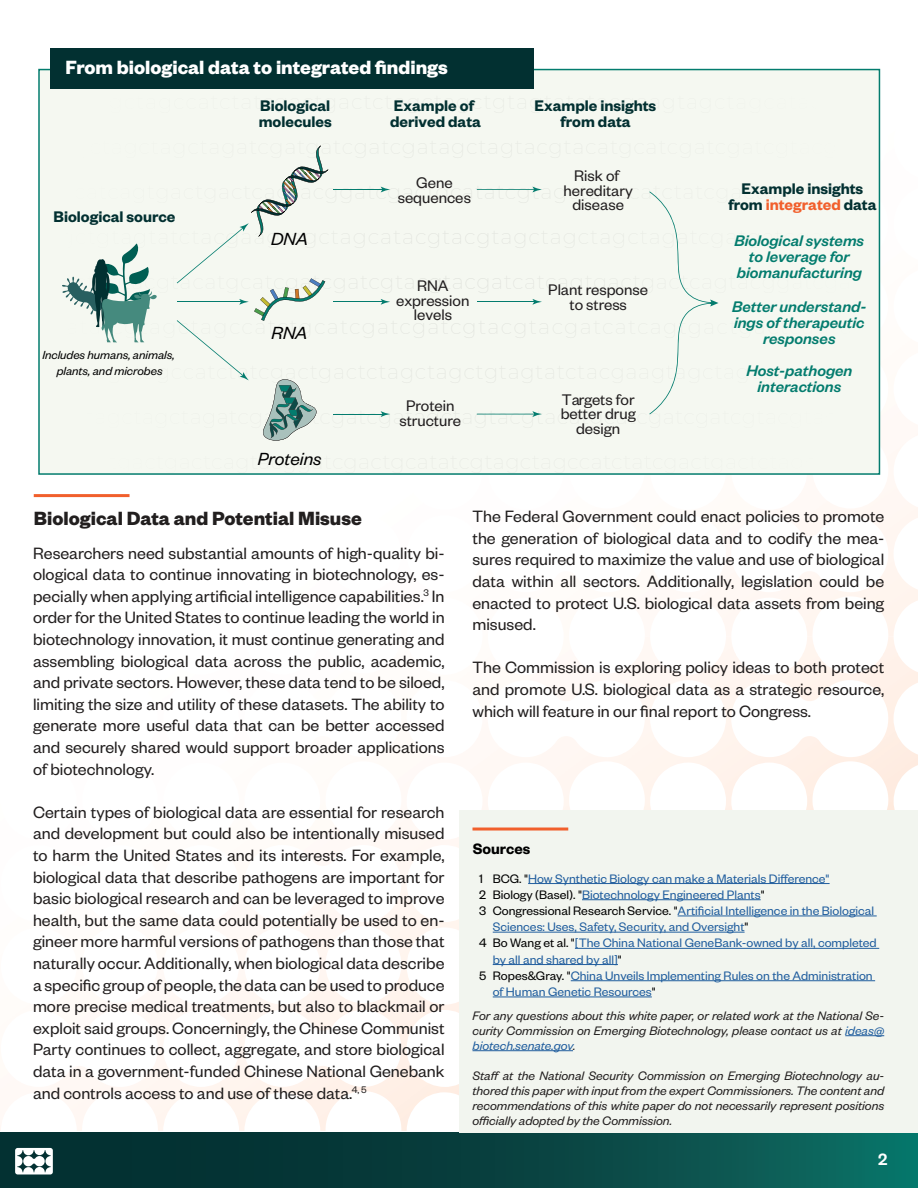
<style>
.page{position:relative;width:918px;height:1188px;background:#fff}
.page>*{position:absolute;margin:0;border:0;box-sizing:border-box;transform-origin:0 0}
.t1{font:700 21px "Founders Grotesk";color:#fff}
.t2{font:700 21px "Founders Grotesk";color:#221f1f}
.t3{font:italic 19.35px "Founders Grotesk";color:#000}
.t4{font:18px/21.6px "Founders Grotesk";color:#221f1f;text-align:justify}
.t5{font:500 18px "Founders Grotesk";color:#fff}
.t6{font:16.95px/14.5px "Founders Grotesk";color:#221f20;text-align:center}
.t7{font:italic 500 16.95px/16px "Founders Grotesk";color:#037c6e;text-align:center}
.t8{font:600 16.95px/15.9px "Founders Grotesk";color:#023031;text-align:center}
.t9{font:600 16.5px "Founders Grotesk";color:#000}
.t10{font:13.5px "Founders Grotesk";color:#215e9e}
.t11{font:italic 13.5px/15px "Founders Grotesk";color:#221f1f;text-align:justify}
.t12{font:italic 12.9px/15.5px "Founders Grotesk";color:#000;text-align:center}
.s1{color:#f15f2c}
.s2{color:#000}
.s3{color:#215e9e}
</style>
<div class="page">
<img style="left:625px;top:655px;width:293px;height:155px">
<img style="left:880px;top:118px;width:1px;height:23px">
<img style="left:533px;top:48px;width:41px;height:21px">
<svg style="left:0;top:1132px;width:918px;height:56px"></svg>
<svg style="left:15px;top:1148px;width:38px;height:26px"></svg>
<div style="left:459px;top:810px;width:459px;height:322px;background:#f2f5ef"></div>
<hr style="left:845px;top:1035px;width:39px;height:1px;background:#215e9e">
<hr style="left:472px;top:1050px;width:101px;height:1px;background:#215e9e">
<hr style="left:472px;top:828px;width:96px;height:3px;background:#f15f2c">
<hr style="left:34px;top:494px;width:96px;height:3px;background:#f15f2c">
<hr style="left:528px;top:883px;width:302px;height:1px;background:#215e9e">
<hr style="left:582px;top:899px;width:179px;height:1px;background:#215e9e">
<hr style="left:678px;top:916px;width:199px;height:1px;background:#215e9e">
<hr style="left:493px;top:932px;width:252px;height:1px;background:#215e9e">
<hr style="left:575px;top:948px;width:304px;height:1px;background:#215e9e">
<hr style="left:493px;top:964px;width:125px;height:1px;background:#215e9e">
<hr style="left:571px;top:980px;width:304px;height:1px;background:#215e9e">
<hr style="left:493px;top:997px;width:159px;height:1px;background:#215e9e">
<div style="left:38px;top:69px;width:842px;height:406px;background:#f5f8f1;border:2px solid #037c6e"></div>
<div style="left:50px;top:48px;width:483px;height:41px;background:#023031"></div>
<svg style="left:477px;top:411px;width:65px;height:6px"></svg>
<hr style="left:333px;top:414px;width:51px;height:1px;background:#037c6e">
<svg style="left:381px;top:411px;width:9px;height:6px"></svg>
<hr style="left:477px;top:301px;width:59px;height:1px;background:#037c6e">
<svg style="left:532px;top:299px;width:10px;height:6px"></svg>
<hr style="left:333px;top:301px;width:51px;height:1px;background:#037c6e">
<svg style="left:381px;top:299px;width:9px;height:6px"></svg>
<svg style="left:477px;top:187px;width:65px;height:5px"></svg>
<hr style="left:333px;top:189px;width:51px;height:1px;background:#037c6e">
<svg style="left:381px;top:187px;width:9px;height:5px"></svg>
<svg style="left:177px;top:146px;width:151px;height:295px"></svg>
<svg style="left:649px;top:191px;width:69px;height:223px"></svg>
<svg style="left:62px;top:243px;width:95px;height:100px"></svg>
<p class="t1" style="left:65px;top:54px;width:384px">From biological data to integrated findings</p>
<p class="t8" style="left:54px;top:207px;width:123px">Biological source</p>
<p class="t12" style="left:42px;top:347px;width:134px">Includes humans, animals, plants, and microbes</p>
<p class="t8" style="left:259px;top:97px;width:75px;text-align:left">Biological molecules</p>
<p class="t3" style="left:271px;top:227px;width:39px">DNA</p>
<p class="t3" style="left:272px;top:321px;width:38px">RNA</p>
<p class="t3" style="left:258px;top:447px;width:65px">Proteins</p>
<p class="t8" style="left:390px;top:97px;width:92px;text-align:left">Example of derived data</p>
<p class="t6" style="left:398px;top:174px;width:75px">Gene sequences</p>
<p class="t6" style="left:396px;top:278px;width:75px">RNA expression levels</p>
<p class="t6" style="left:399px;top:398px;width:63px">Protein structure</p>
<p class="t8" style="left:535px;top:97px;width:123px">Example insights from data</p>
<p class="t6" style="left:564px;top:168px;width:71px">Risk of hereditary disease</p>
<p class="t6" style="left:548px;top:281px;width:101px">Plant response to stress</p>
<p class="t6" style="left:561px;top:391px;width:77px">Targets for better drug design</p>
<p class="t8" style="left:728px;top:180px;width:150px">Example insights from <span class="s1">integrated</span> data</p>
<p class="t7" style="left:734px;top:232px;width:131px">Biological systems to leverage for biomanufacturing</p>
<p class="t7" style="left:732px;top:298px;width:136px">Better understand&shy;ings of therapeutic responses</p>
<p class="t7" style="left:746px;top:362px;width:108px">Host-pathogen interactions</p>
<p class="t2" style="left:34px;top:505px;width:329px">Biological Data and Potential Misuse</p>
<p class="t4" style="left:33px;top:541px;width:413px">Researchers need substantial amounts of high-quality bi&shy;ological data to continue innovating in biotechnology, es&shy;pecially when applying artificial intelligence capabilities.<sup>3</sup> In order for the United States to continue leading the world in biotechnology innovation, it must continue generating and assembling biological data across the public, academic, and private sectors. However, these data tend to be siloed, limiting the size and utility of these datasets. The ability to generate more useful data that can be better accessed and securely shared would support broader applications of biotechnology.</p>
<p class="t4" style="left:33px;top:800px;width:413px">Certain types of biological data are essential for research and development but could also be intentionally misused to harm the United States and its interests. For example, biological data that describe pathogens are important for basic biological research and can be leveraged to improve health, but the same data could potentially be used to en&shy;gineer more harmful versions of pathogens than those that naturally occur. Additionally, when biological data describe a specific group of people, the data can be used to produce more precise medical treatments, but also to blackmail or exploit said groups. Concerningly, the Chinese Communist Party continues to collect, aggregate, and store biological data in a government-funded Chinese National Genebank and controls access to and use of these data.<sup>4,</sup> <sup>5</sup></p>
<p class="t4" style="left:472px;top:505px;width:413px">The Federal Government could enact policies to promote the generation of biological data and to codify the mea&shy;sures required to maximize the value and use of biological data within all sectors. Additionally, legislation could be enacted to protect U.S. biological data assets from being misused.</p>
<p class="t4" style="left:472px;top:656px;width:413px">The Commission is exploring policy ideas to both protect and promote U.S. biological data as a strategic resource, which will feature in our final report to Congress.</p>
<p class="t9" style="left:473px;top:838px;width:59px">Sources</p>
<p class="t10" style="left:479px;top:870px;width:352px"><span class="s2">1 BCG. "</span>How Synthetic Biology can make a Materials Difference"</p>
<p class="t10" style="left:479px;top:886px;width:287px"><span class="s2">2 Biology (Basel). "</span>Biotechnology Engineered Plants<span class="s2">"</span></p>
<p class="t10" style="left:479px;top:902px;width:397px"><span class="s2">3 Congressional Research Service. "</span>Artificial Intelligence in the Biological</p>
<p class="t10" style="left:493px;top:919px;width:257px">Sciences: Uses, Safety, Security, and Oversight<span class="s2">"</span></p>
<p class="t10" style="left:479px;top:935px;width:399px"><span class="s2">4 Bo Wang et al. "</span>[The China National GeneBank-owned by all, completed</p>
<p class="t10" style="left:493px;top:951px;width:131px">by all and shared by all]<span class="s2">"</span></p>
<p class="t10" style="left:479px;top:967px;width:395px"><span class="s2">5 Ropes&amp;Gray. "</span>China Unveils Implementing Rules on the Administration</p>
<p class="t10" style="left:493px;top:983px;width:165px">of Human Genetic Resources<span class="s2">"</span></p>
<p class="t11" style="left:472px;top:1007px;width:413px">For any questions about this white paper, or related work at the National Se&shy;curity Commission on Emerging Biotechnology, please contact us at <span class="s3">ideas@ biotech.senate.gov</span>.</p>
<p class="t11" style="left:472px;top:1067px;width:413px">Staff at the National Security Commission on Emerging Biotechnology au&shy;thored this paper with input from the expert Commissioners. The content and recommendations of this white paper do not necessarily represent positions officially adopted by the Commission.</p>
<p class="t5" style="left:878px;top:1148px;width:11px">2</p>
</div>
